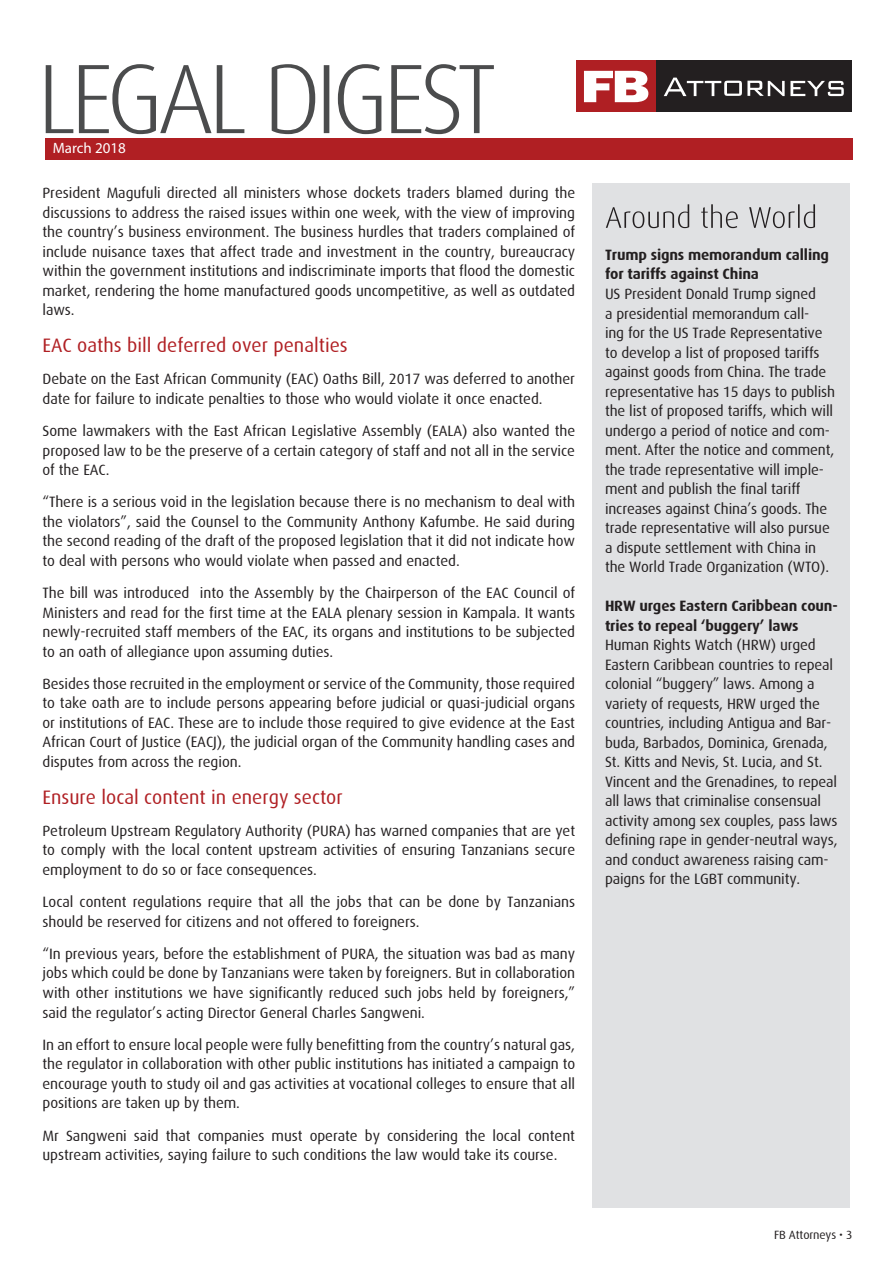
<style>
.page{position:relative;width:893px;height:1263px;background:#fff}
.page>*{position:absolute;margin:0;border:0;box-sizing:border-box;transform-origin:0 0}
.t1{font:19.5px "Dax";color:#b01f23}
.t2{font:15px/19.5px "Dax";letter-spacing:-.01em;color:#231f20;text-align:justify}
.t3{font:700 15px/19.5px "Dax";letter-spacing:-.01em;color:#231f20}
.t4{font:15px "Myriad Pro";color:#fff}
.t5{font:12px "Dax";letter-spacing:-.01em;color:#231f20}
</style>
<div class="page">
<div style="left:593px;top:183px;width:257px;height:1024px;background:#e0e1e3"></div>
<svg style="left:606px;top:204px;width:209px;height:24px"></svg>
<div style="left:654px;top:60px;width:198px;height:52px;background:#231f20"></div>
<div style="left:577px;top:60px;width:79px;height:52px;background:#af1f23"></div>
<svg style="left:584px;top:71px;width:64px;height:31px"></svg>
<svg style="left:664px;top:78px;width:180px;height:18px"></svg>
<div style="left:45px;top:138px;width:808px;height:22px;background:#b01f23"></div>
<svg style="left:46px;top:64px;width:448px;height:70px"></svg>
<p class="t4" style="left:53px;top:139px;width:75px">March 2018</p>
<p class="t2" style="left:43px;top:184px;width:534px">President Magufuli directed all ministers whose dockets traders blamed during the discussions to address the raised issues within one week, with the view of improving the country’s business environment. The business hurdles that traders complained of include nuisance taxes that affect trade and investment in the country, bureaucracy within the government institutions and indiscriminate imports that flood the domestic market, rendering the home manufactured goods uncompetitive, as well as outdated laws.</p>
<h1 class="t1" style="left:43px;top:335px;width:307px">EAC oaths bill deferred over penalties</h1>
<p class="t2" style="left:43px;top:370px;width:534px">Debate on the East African Community (EAC) Oaths Bill, 2017 was deferred to another date for failure to indicate penalties to those who would violate it once enacted.</p>
<p class="t2" style="left:43px;top:421px;width:534px">Some lawmakers with the East African Legislative Assembly (EALA) also wanted the proposed law to be the preserve of a certain category of staff and not all in the service of the EAC.</p>
<p class="t2" style="left:43px;top:493px;width:534px">“There is a serious void in the legislation because there is no mechanism to deal with the violators”, said the Counsel to the Community Anthony Kafumbe. He said during the second reading of the draft of the proposed legislation that it did not indicate how to deal with persons who would violate when passed and enacted.</p>
<p class="t2" style="left:43px;top:583px;width:534px">The bill was introduced into the Assembly by the Chairperson of the EAC Council of Ministers and read for the first time at the EALA plenary session in Kampala. It wants newly-recruited staff members of the EAC, its organs and institutions to be subjected to an oath of allegiance upon assuming duties.</p>
<p class="t2" style="left:43px;top:674px;width:534px">Besides those recruited in the employment or service of the Community, those required to take oath are to include persons appearing before judicial or quasi-judicial organs or institutions of EAC. These are to include those required to give evidence at the East African Court of Justice (EACJ), the judicial organ of the Community handling cases and disputes from across the region.</p>
<h1 class="t1" style="left:43px;top:786px;width:302px">Ensure local content in energy sector</h1>
<p class="t2" style="left:43px;top:821px;width:534px">Petroleum Upstream Regulatory Authority (PURA) has warned companies that are yet to comply with the local content upstream activities of ensuring Tanzanians secure employment to do so or face consequences.</p>
<p class="t2" style="left:43px;top:892px;width:534px">Local content regulations require that all the jobs that can be done by Tanzanians should be reserved for citizens and not offered to foreigners.</p>
<p class="t2" style="left:43px;top:944px;width:534px">“In previous years, before the establishment of PURA, the situation was bad as many jobs which could be done by Tanzanians were taken by foreigners. But in collaboration with other institutions we have significantly reduced such jobs held by foreigners,” said the regulator’s acting Director General Charles Sangweni.</p>
<p class="t2" style="left:43px;top:1035px;width:534px">In an effort to ensure local people were fully benefitting from the country’s natural gas, the regulator in collaboration with other public institutions has initiated a campaign to encourage youth to study oil and gas activities at vocational colleges to ensure that all positions are taken up by them.</p>
<p class="t2" style="left:43px;top:1126px;width:534px">Mr Sangweni said that companies must operate by considering the local content upstream activities, saying failure to such conditions the law would take its course.</p>
<p class="t3" style="left:605px;top:245px;width:226px">Trump signs memorandum calling for tariffs against China</p>
<p class="t2" style="left:605px;top:284px;width:232px;text-align:left">US President Donald Trump signed<br>a presidential memorandum call-<br>ing for the US Trade Representative to develop a list of proposed tariffs against goods from China. The trade representative has 15 days to publish the list of proposed tariffs, which will undergo a period of notice and com&shy;ment. After the notice and comment, the trade representative will imple&shy;ment and publish the final tariff increases against China’s goods. The trade representative will also pursue a dispute settlement with China in the World Trade Organization (WTO).</p>
<p class="t3" style="left:605px;top:596px;width:234px">HRW urges Eastern Caribbean coun&shy;tries to repeal ‘buggery’ laws</p>
<p class="t2" style="left:605px;top:635px;width:234px;text-align:left">Human Rights Watch (HRW) urged Eastern Caribbean countries to repeal colonial “buggery” laws. Among a variety of requests, HRW urged the countries, including Antigua and Bar&shy;buda, Barbados, Dominica, Grenada, St. Kitts and Nevis, St. Lucia, and St.<br>Vincent and the Grenadines, to repeal all laws that criminalise consensual activity among sex couples, pass laws defining rape in gender-neutral ways, and conduct awareness raising cam&shy;paigns for the LGBT community.</p>
<p class="t5" style="left:774px;top:1228px;width:80px">FB Attorneys • 3</p>
</div>
